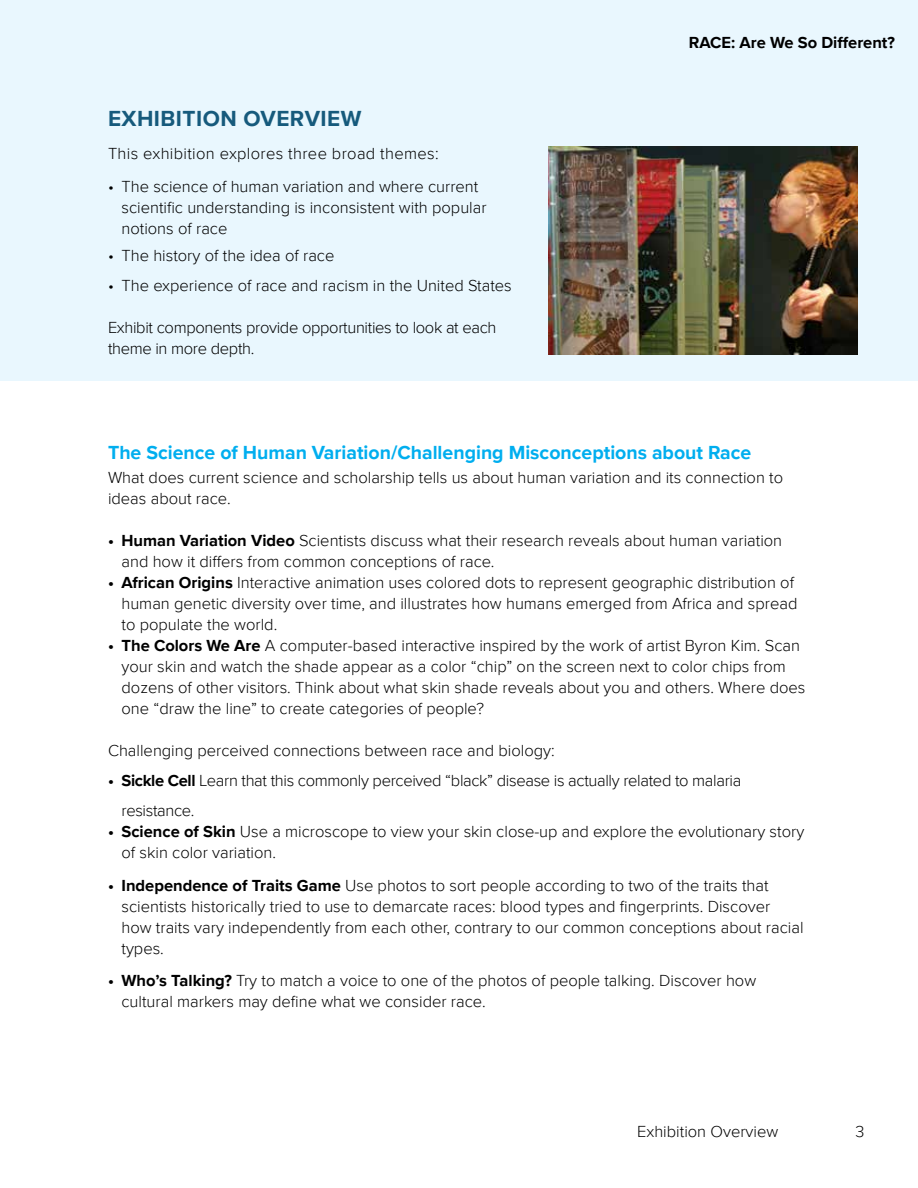
<style>
.page{position:relative;width:918px;height:1188px;background:#fff}
.page>*{position:absolute;margin:0;border:0;box-sizing:border-box;transform-origin:0 0}
.t1{font:700 22.5px "Proxima Nova";letter-spacing:.02em;color:#165a7c}
.t2{font:700 19.5px "Proxima Nova";color:#00aeef}
.t3{font:300 16.5px/21px "Proxima Nova";color:#000}
.t4{font:300 16.5px/21px "Proxima Nova";letter-spacing:-.02em;color:#000}
.t5{font:300 16.5px "Proxima Nova";letter-spacing:.02em;color:#000}
.t6{font:700 16.5px "Proxima Nova";color:#000}
.s1{font-weight:700}
</style>
<div class="page">
<div style="left:0;top:0;width:918px;height:380px;background:#e9f7fe"></div>
<img style="left:549px;top:147px;width:309px;height:207px">
<h1 class="t1" style="left:108px;top:101px;width:255px">EXHIBITION OVERVIEW</h1>
<p class="t5" style="left:108px;top:141px;width:332px">This exhibition explores three broad themes:</p>
<p class="t3" style="left:121px;top:175px;width:367px;text-indent:-13px">• The science of human variation and where current scientific understanding is inconsistent with popular notions of race</p>
<p class="t3" style="left:108px;top:244px;width:228px">• The history of the idea of race</p>
<p class="t3" style="left:108px;top:274px;width:405px">• The experience of race and racism in the United States</p>
<p class="t4" style="left:108px;top:316px;width:390px">Exhibit components provide opportunities to look at each theme in more depth.</p>
<p class="t6" style="left:689px;top:30px;width:208px">RACE: Are We So Different?</p>
<p class="t2" style="left:108px;top:438px;width:645px">The Science of Human Variation/Challenging Misconceptions about Race</p>
<p class="t3" style="left:108px;top:466px;width:677px">What does current science and scholarship tells us about human variation and its connection to ideas about race.</p>
<p class="t3" style="left:121px;top:529px;width:662px;text-indent:-13px"><span class="s1">• Human Variation Video</span> Scientists discuss what their research reveals about human variation and how it differs from common conceptions of race.</p>
<p class="t3" style="left:121px;top:571px;width:677px;text-indent:-13px"><span class="s1">• African Origins</span> Interactive animation uses colored dots to represent geographic distribution of human genetic diversity over time, and illustrates how humans emerged from Africa and spread to populate the world.</p>
<p class="t3" style="left:121px;top:635px;width:685px;text-indent:-13px"><span class="s1">• The Colors We Are</span> A computer-based interactive inspired by the work of artist Byron Kim. Scan your skin and watch the shade appear as a color “chip” on the screen next to color chips from dozens of other visitors. Think about what skin shade reveals about you and others. Where does one “draw the line” to create categories of people?</p>
<p class="t3" style="left:108px;top:740px;width:448px">Challenging perceived connections between race and biology:</p>
<p class="t4" style="left:121px;top:765px;width:621px;line-height:30px;text-indent:-13px"><span class="s1">• Sickle Cell</span> Learn that this commonly perceived “black” disease is actually related to malaria resistance.</p>
<p class="t3" style="left:121px;top:821px;width:684px;text-indent:-13px"><span class="s1">• Science of Skin</span> Use a microscope to view your skin close-up and explore the evolutionary story of skin color variation.</p>
<p class="t3" style="left:121px;top:875px;width:684px;text-indent:-13px"><span class="s1">• Independence of Traits Game</span> Use photos to sort people according to two of the traits that scientists historically tried to use to demarcate races: blood types and fingerprints. Discover how traits vary independently from each other, contrary to our common conceptions about racial types.</p>
<p class="t3" style="left:121px;top:969px;width:636px;text-indent:-13px"><span class="s1">• Who’s Talking?</span> Try to match a voice to one of the photos of people talking. Discover how cultural markers may define what we consider race.</p>
<p class="t3" style="left:637px;top:1120px;width:143px">Exhibition Overview</p>
<p class="t3" style="left:855px;top:1120px;width:10px">3</p>
</div>
